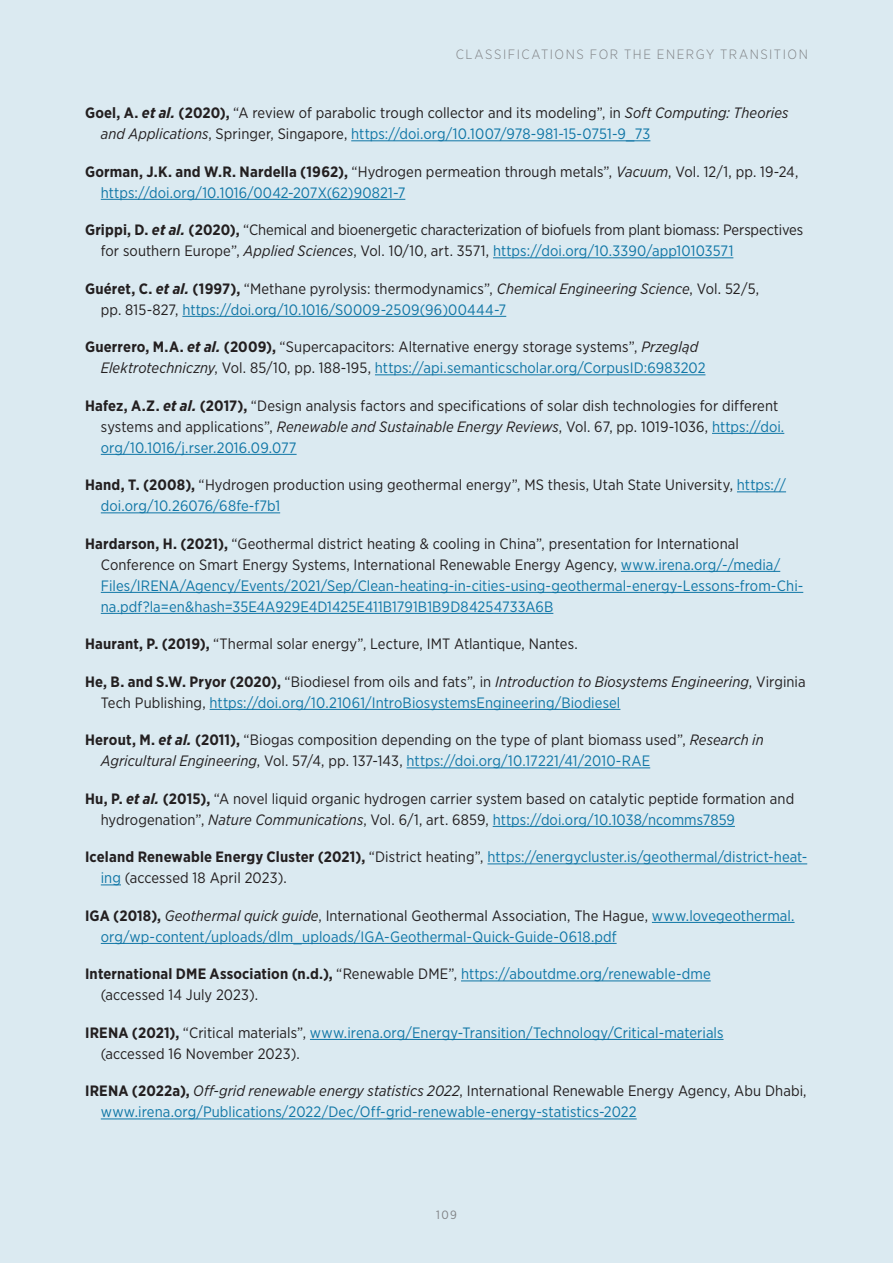
<style>
.page{position:relative;width:893px;height:1263px;background:#dbeaf1}
.page>*{position:absolute;margin:0;border:0;box-sizing:border-box;transform-origin:0 0}
.References{font:15px/21px "Gotham Narrow";letter-spacing:.005em;color:#231f20}
.References-2{font:15px/21px "Gotham Narrow";letter-spacing:.005em;color:#0f76a6}
.t1{font:300 13.5px "Gotham Narrow";letter-spacing:.115em;color:#808285}
.t2{font:12px "Gotham Narrow";color:#808285}
.s1{font-weight:700}
.s2{font-weight:700;font-style:italic}
.s3{font-style:italic}
.s4{color:#0f76a6}
.s5{font-weight:700;color:#231f20}
.s6{color:#231f20}
.s7{font-style:italic;color:#231f20}
</style>
<div class="page">
<hr style="left:351px;top:140px;width:299px;height:1px;background:#0f76a6">
<hr style="left:101px;top:199px;width:304px;height:1px;background:#0f76a6">
<hr style="left:493px;top:257px;width:240px;height:1px;background:#0f76a6">
<hr style="left:182px;top:316px;width:324px;height:1px;background:#0f76a6">
<hr style="left:375px;top:374px;width:330px;height:1px;background:#0f76a6">
<hr style="left:712px;top:433px;width:72px;height:1px;background:#0f76a6">
<hr style="left:101px;top:454px;width:196px;height:1px;background:#0f76a6">
<hr style="left:737px;top:491px;width:49px;height:1px;background:#0f76a6">
<hr style="left:101px;top:512px;width:179px;height:1px;background:#0f76a6">
<hr style="left:621px;top:571px;width:159px;height:1px;background:#0f76a6">
<hr style="left:101px;top:592px;width:702px;height:1px;background:#0f76a6">
<hr style="left:101px;top:613px;width:452px;height:1px;background:#0f76a6">
<hr style="left:210px;top:709px;width:410px;height:1px;background:#0f76a6">
<hr style="left:407px;top:767px;width:243px;height:1px;background:#0f76a6">
<hr style="left:493px;top:826px;width:242px;height:1px;background:#0f76a6">
<hr style="left:487px;top:863px;width:320px;height:1px;background:#0f76a6">
<svg style="left:101px;top:884px;width:20px;height:1px"></svg>
<hr style="left:652px;top:922px;width:143px;height:1px;background:#0f76a6">
<hr style="left:101px;top:943px;width:516px;height:1px;background:#0f76a6">
<hr style="left:461px;top:980px;width:250px;height:1px;background:#0f76a6">
<hr style="left:310px;top:1039px;width:413px;height:1px;background:#0f76a6">
<hr style="left:101px;top:1118px;width:536px;height:1px;background:#0f76a6">
<p class="t1" style="left:456px;top:46px;width:354px">CLASSIFICATIONS FOR THE ENERGY TRANSITION</p>
<p class="References" style="left:101px;top:102px;width:689px;text-indent:-16px"><span class="s1">Goel, A.</span> <span class="s2">et al.</span> <span class="s1">(2020),</span> “A review of parabolic trough collector and its modeling”, in <span class="s3">Soft Computing: Theories and Applications</span>, Springer, Singapore, <span class="s4">https://doi.org/10.1007/978-981-15-0751-9_73</span></p>
<p class="References" style="left:101px;top:161px;width:699px;text-indent:-16px"><span class="s1">Gorman, J.K. and W.R. Nardella (1962),</span> “Hydrogen permeation through metals”, <span class="s3">Vacuum</span>, Vol. 12/1, pp. 19-24, <span class="s4">https://doi.org/10.1016/0042-207X(62)90821-7</span></p>
<p class="References" style="left:101px;top:219px;width:704px;text-indent:-16px"><span class="s1">Grippi, D.</span> <span class="s2">et al.</span> <span class="s1">(2020),</span> “Chemical and bioenergetic characterization of biofuels from plant biomass: Perspectives for southern Europe”, <span class="s3">Applied Sciences</span>, Vol. 10/10, art. 3571, <span class="s4">https://doi.org/10.3390/app10103571</span></p>
<p class="References" style="left:101px;top:278px;width:660px;text-indent:-16px"><span class="s1">Guéret, C.</span> <span class="s2">et al.</span> <span class="s1">(1997),</span> “Methane pyrolysis: thermodynamics”, <span class="s3">Chemical Engineering Science</span>, Vol. 52/5, pp. 815-827, <span class="s4">https://doi.org/10.1016/S0009-2509(96)00444-7</span></p>
<p class="References" style="left:101px;top:336px;width:606px;text-indent:-16px"><span class="s1">Guerrero, M.A.</span> <span class="s2">et al.</span> <span class="s1">(2009),</span> “Supercapacitors: Alternative energy storage systems”, <span class="s3">Przegląd<br>Elektrotechniczny</span>, Vol. 85/10, pp. 188-195, <span class="s4">https://api.semanticscholar.org/CorpusID:6983202</span></p>
<p class="References" style="left:101px;top:395px;width:685px;text-indent:-16px"><span class="s1">Hafez, A.Z.</span> <span class="s2">et al.</span> <span class="s1">(2017),</span> “Design analysis factors and specifications of solar dish technologies for different systems and applications”, <span class="s3">Renewable and Sustainable Energy Reviews</span>, Vol. 67, pp. 1019-1036, <span class="s4">https://doi. org/10.1016/j.rser.2016.09.077</span></p>
<p class="References" style="left:101px;top:474px;width:687px;text-indent:-16px"><span class="s1">Hand, T. (2008),</span> “Hydrogen production using geothermal energy”, MS thesis, Utah State University, <span class="s4">https:// doi.org/10.26076/68fe-f7b1</span></p>
<p class="References-2" style="left:101px;top:533px;width:704px;text-indent:-16px"><span class="s5">Hardarson, H. (2021),</span> <span class="s6">“Geothermal district heating &amp; cooling in China”, presentation for International Conference on Smart Energy Systems, International Renewable Energy Agency,</span> www.irena.org/-/media/ Files/IRENA/Agency/Events/2021/Sep/Clean-heating-in-cities-using-geothermal-energy-Lessons-from-Chi&shy;na.pdf?la=en&amp;hash=35E4A929E4D1425E411B1791B1B9D84254733A6B</p>
<p class="References" style="left:85px;top:633px;width:494px"><span class="s1">Haurant, P. (2019),</span> “Thermal solar energy”, Lecture, IMT Atlantique, Nantes.</p>
<p class="References-2" style="left:101px;top:671px;width:706px;text-indent:-16px"><span class="s5">He, B. and S.W. Pryor (2020),</span> <span class="s6">“Biodiesel from oils and fats”, in</span> <span class="s7">Introduction to Biosystems Engineering</span><span class="s6">, Virginia<br>Tech Publishing,</span> https://doi.org/10.21061/IntroBiosystemsEngineering/Biodiesel</p>
<p class="References" style="left:101px;top:729px;width:664px;text-indent:-16px"><span class="s1">Herout, M.</span> <span class="s2">et al.</span> <span class="s1">(2011),</span> “Biogas composition depending on the type of plant biomass used”, <span class="s3">Research in<br>Agricultural Engineering</span>, Vol. 57/4, pp. 137-143, <span class="s4">https://doi.org/10.17221/41/2010-RAE</span></p>
<p class="References" style="left:101px;top:788px;width:695px;text-indent:-16px"><span class="s1">Hu, P.</span> <span class="s2">et al.</span> <span class="s1">(2015),</span> “A novel liquid organic hydrogen carrier system based on catalytic peptide formation and hydrogenation”, <span class="s3">Nature Communications</span>, Vol. 6/1, art. 6859, <span class="s4">https://doi.org/10.1038/ncomms7859</span></p>
<p class="References-2" style="left:101px;top:846px;width:708px;text-indent:-16px"><span class="s5">Iceland Renewable Energy Cluster (2021),</span> <span class="s6">“District heating”,</span> https://energycluster.is/geothermal/district-heat&shy;ing <span class="s6">(accessed 18 April 2023).</span></p>
<p class="References-2" style="left:101px;top:905px;width:695px;text-indent:-16px"><span class="s5">IGA (2018),</span> <span class="s7">Geothermal quick guide</span><span class="s6">, International Geothermal Association, The Hague,</span> www.lovegeothermal. org/wp-content/uploads/dlm_uploads/IGA-Geothermal-Quick-Guide-0618.pdf</p>
<p class="References" style="left:101px;top:963px;width:611px;text-indent:-16px"><span class="s1">International DME Association (n.d.),</span> “Renewable DME”, <span class="s4">https://aboutdme.org/renewable-dme </span>(accessed 14 July 2023).</p>
<p class="References-2" style="left:101px;top:1022px;width:624px;text-indent:-16px"><span class="s5">IRENA (2021),</span> <span class="s6">“Critical materials”,</span> www.irena.org/Energy-Transition/Technology/Critical-materials <span class="s6">(accessed 16 November 2023).</span></p>
<p class="References-2" style="left:101px;top:1080px;width:707px;text-indent:-16px"><span class="s5">IRENA (2022a),</span> <span class="s7">Off-grid renewable energy statistics 2022</span><span class="s6">, International Renewable Energy Agency, Abu Dhabi, </span>www.irena.org/Publications/2022/Dec/Off-grid-renewable-energy-statistics-2022</p>
<p class="t2" style="left:436px;top:1207px;width:22px">109</p>
</div>
